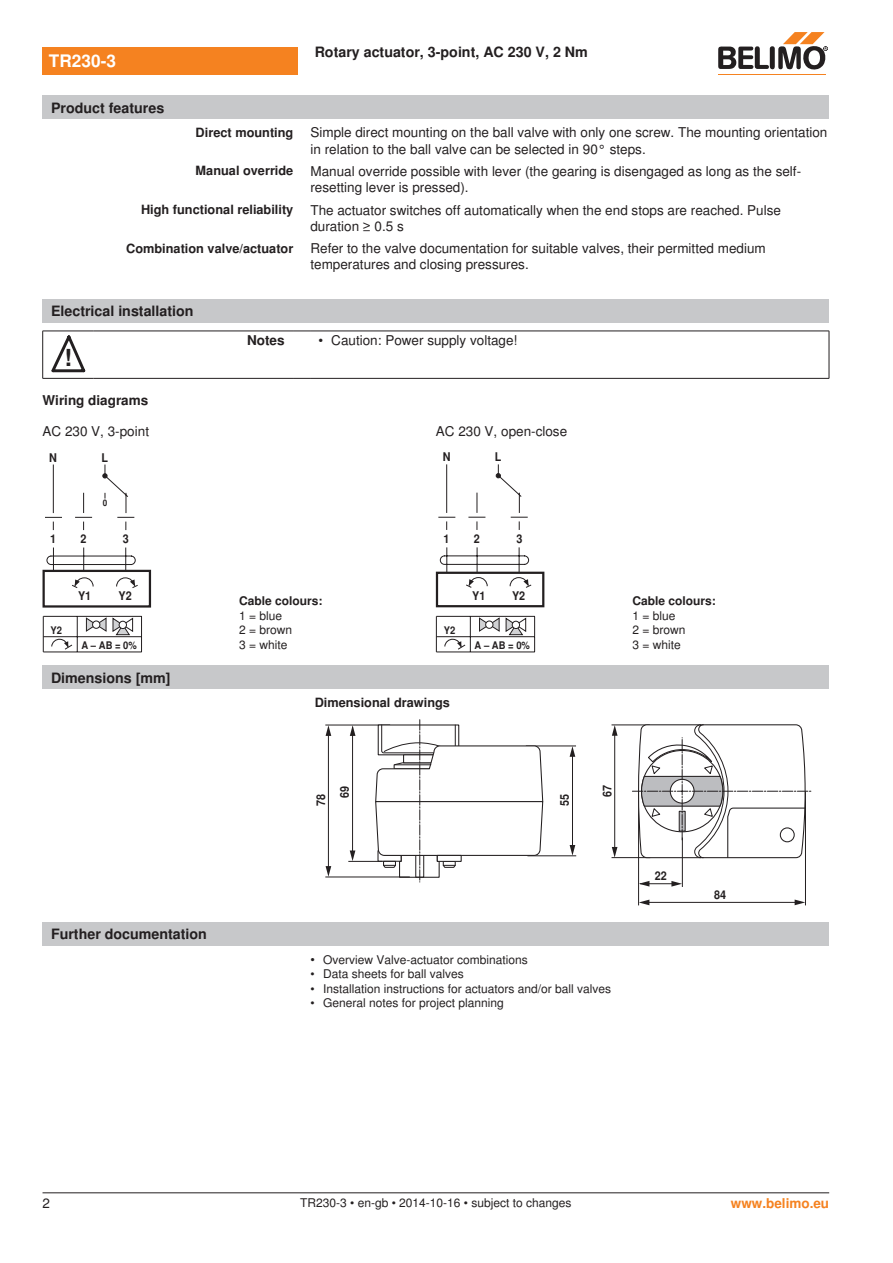
<style>
.page{position:relative;width:893px;height:1263px;background:#fff}
.page>*{position:absolute;margin:0;border:0;box-sizing:border-box;transform-origin:0 0}
.t1{font:700 23.55px "Nimbus Sans BEL";color:#231f20}
.t2{font:700 17.25px "Nimbus Sans BEL";color:#fff}
.t3{font:700 14.25px "Nimbus Sans BEL";color:#231f20}
.Bulletpoints{font:13.5px/16.2px "Nimbus Sans BEL";color:#231f20}
.Anschluss_Schema_Bas{font:13.5px "Nimbus Sans BEL";color:#231f20}
.Tabellenkopf_rechtsb{font:700 13.5px "Nimbus Sans BEL";color:#231f20}
.Rechtsbündig_Footer{font:700 13.5px "Nimbus Sans BEL";color:#f58220}
.Rechtsbündig{font:700 12.75px "Nimbus Sans BEL";color:#231f20}
.Bulletpoints-2{font:12px "Nimbus Sans BEL";color:#231f20}
.Footer_EU_center{font:12px "Nimbus Sans BEL";color:#231f20}
.Legende{font:12px/14.4px "Nimbus Sans BEL";color:#231f20}
.t4{font:700 12px "Nimbus Sans BEL";color:#231f20;scale:.9 1}
.Legende-2{font:700 12px "Nimbus Sans BEL";color:#231f20}
.t5{font:700 10.5px "Nimbus Sans BEL";color:#231f20;scale:.9 1}
.t6{font:700 9px "Nimbus Sans BEL";color:#231f20;scale:.9 1}
.s1{font-size:12.75px}
</style>
<div class="page">
<div style="left:43px;top:299px;width:786px;height:23px;background:#c7c8ca"></div>
<hr style="left:42px;top:331px;width:1px;height:47px;background:#231f20">
<hr style="left:829px;top:331px;width:1px;height:47px;background:#231f20">
<hr style="left:43px;top:331px;width:51px;height:1px;background:#231f20">
<hr style="left:94px;top:331px;width:199px;height:1px;background:#231f20">
<svg style="left:293px;top:331px;width:17px;height:1px"></svg>
<hr style="left:310px;top:331px;width:519px;height:1px;background:#231f20">
<hr style="left:43px;top:378px;width:51px;height:1px;background:#231f20">
<hr style="left:94px;top:378px;width:199px;height:1px;background:#231f20">
<svg style="left:293px;top:378px;width:17px;height:1px"></svg>
<hr style="left:310px;top:378px;width:519px;height:1px;background:#231f20">
<svg style="left:51px;top:335px;width:34px;height:38px"></svg>
<svg style="left:44px;top:464px;width:92px;height:106px"></svg>
<div style="left:43px;top:570px;width:108px;height:38px;border:2px solid #231f20"></div>
<svg style="left:116px;top:578px;width:22px;height:10px"></svg>
<svg style="left:72px;top:578px;width:21px;height:10px"></svg>
<hr style="left:43px;top:652px;width:34px;height:1px;background:#231f20">
<hr style="left:77px;top:652px;width:65px;height:1px;background:#231f20">
<svg style="left:44px;top:616px;width:98px;height:36px"></svg>
<div style="left:93px;top:621px;width:7px;height:7px;background:#fff;border-radius:50%"></div>
<div style="left:92px;top:621px;width:8px;height:8px;border:1px solid #231f20;border-radius:50%"></div>
<hr style="left:43px;top:616px;width:1px;height:36px;background:#231f20">
<hr style="left:436px;top:652px;width:34px;height:1px;background:#231f20">
<hr style="left:470px;top:652px;width:65px;height:1px;background:#231f20">
<svg style="left:437px;top:616px;width:98px;height:36px"></svg>
<div style="left:486px;top:621px;width:7px;height:7px;background:#fff;border-radius:50%"></div>
<div style="left:485px;top:621px;width:8px;height:8px;border:1px solid #231f20;border-radius:50%"></div>
<hr style="left:436px;top:616px;width:1px;height:36px;background:#231f20">
<div style="left:436px;top:572px;width:108px;height:35px;border:2px solid #231f20"></div>
<svg style="left:438px;top:464px;width:94px;height:124px"></svg>
<div style="left:43px;top:666px;width:786px;height:23px;background:#c7c8ca"></div>
<hr style="left:352px;top:727px;width:1px;height:130px;background:#231f20">
<svg style="left:350px;top:726px;width:5px;height:10px"></svg>
<svg style="left:350px;top:850px;width:5px;height:11px"></svg>
<hr style="left:328px;top:730px;width:1px;height:142px;background:#231f20">
<svg style="left:326px;top:726px;width:5px;height:10px"></svg>
<svg style="left:326px;top:866px;width:5px;height:11px"></svg>
<hr style="left:572px;top:751px;width:1px;height:98px;background:#231f20">
<svg style="left:570px;top:747px;width:5px;height:10px"></svg>
<svg style="left:570px;top:845px;width:5px;height:10px"></svg>
<hr style="left:527px;top:855px;width:49px;height:1px;background:#231f20">
<hr style="left:526px;top:746px;width:50px;height:1px;background:#231f20">
<hr style="left:325px;top:725px;width:65px;height:1px;background:#231f20">
<hr style="left:348px;top:861px;width:34px;height:1px;background:#231f20">
<hr style="left:325px;top:877px;width:85px;height:1px;background:#231f20">
<svg style="left:375px;top:720px;width:169px;height:162px"></svg>
<hr style="left:395px;top:764px;width:36px;height:1px;background:#231f20">
<div style="left:437px;top:855px;width:25px;height:7px;background:#fff;border:1px solid #231f20"></div>
<hr style="left:640px;top:883px;width:38px;height:1px;background:#231f20">
<svg style="left:639px;top:881px;width:10px;height:5px"></svg>
<svg style="left:671px;top:881px;width:11px;height:6px"></svg>
<hr style="left:644px;top:902px;width:156px;height:1px;background:#231f20">
<svg style="left:639px;top:899px;width:10px;height:6px"></svg>
<svg style="left:795px;top:899px;width:10px;height:6px"></svg>
<hr style="left:805px;top:791px;width:1px;height:114px;background:#231f20">
<hr style="left:638px;top:791px;width:1px;height:114px;background:#231f20">
<hr style="left:614px;top:732px;width:1px;height:117px;background:#231f20">
<svg style="left:612px;top:726px;width:6px;height:10px"></svg>
<svg style="left:612px;top:847px;width:5px;height:10px"></svg>
<hr style="left:611px;top:857px;width:39px;height:1px;background:#231f20">
<hr style="left:611px;top:725px;width:39px;height:1px;background:#231f20">
<svg style="left:632px;top:724px;width:179px;height:135px"></svg>
<hr style="left:682px;top:837px;width:1px;height:50px;background:#231f20">
<div style="left:43px;top:922px;width:786px;height:24px;background:#c7c8ca"></div>
<div style="left:43px;top:47px;width:255px;height:27px;background:#f58220"></div>
<hr style="left:718px;top:74px;width:107px;height:1px;background:#f58220">
<svg style="left:718px;top:32px;width:110px;height:38px"></svg>
<div style="left:43px;top:96px;width:786px;height:23px;background:#c7c8ca"></div>
<hr style="left:43px;top:1192px;width:786px;height:1px;background:#231f20">
<p class="t2" style="left:49px;top:51px;width:69px">TR230-3</p>
<p class="t3" style="left:51px;top:99px;width:115px">Product features</p>
<p class="t3" style="left:315px;top:44px;width:275px">Rotary actuator, 3-point, AC 230 V, 2 Nm</p>
<p class="Rechtsbündig" style="left:196px;top:125px;width:99px">Direct mounting</p>
<p class="Bulletpoints" style="left:310px;top:125px;width:518px">Simple direct mounting on the ball valve with only one screw. The mounting orientation in relation to the ball valve can be selected in 90° steps.</p>
<p class="Rechtsbündig" style="left:196px;top:163px;width:99px">Manual override</p>
<p class="Bulletpoints" style="left:310px;top:163px;width:492px">Manual override possible with lever (the gearing is disengaged as long as the self&shy;resetting lever is pressed).</p>
<p class="Rechtsbündig" style="left:141px;top:202px;width:154px">High functional reliability</p>
<p class="Bulletpoints" style="left:310px;top:202px;width:472px">The actuator switches off automatically when the end stops are reached. Pulse duration ≥ 0.5 s</p>
<p class="Rechtsbündig" style="left:126px;top:241px;width:169px">Combination valve/actuator</p>
<p class="Bulletpoints" style="left:310px;top:241px;width:457px">Refer to the valve documentation for suitable valves, their permitted medium temperatures and closing pressures.</p>
<p class="t3" style="left:51px;top:302px;width:144px">Electrical installation</p>
<p class="t1" style="left:64px;top:344px;width:9px">!</p>
<p class="Tabellenkopf_rechtsb" style="left:247px;top:332px;width:39px">Notes</p>
<p class="Bulletpoints" style="left:319px;top:333px;width:200px">• Caution: Power supply voltage!</p>
<p class="Tabellenkopf_rechtsb" style="left:43px;top:392px;width:107px">Wiring diagrams</p>
<p class="Anschluss_Schema_Bas" style="left:43px;top:424px;width:108px">AC 230 V, 3-point</p>
<p class="Anschluss_Schema_Bas" style="left:436px;top:424px;width:133px">AC 230 V, open-close</p>
<p class="t4" style="left:49px;top:450px;width:10px">N</p>
<p class="t4" style="left:101px;top:450px;width:9px">L</p>
<p class="t4" style="left:443px;top:450px;width:10px">N</p>
<p class="t4" style="left:495px;top:450px;width:9px">L</p>
<p class="t6" style="left:103px;top:498px;width:7px">0</p>
<p class="t4" style="left:50px;top:532px;width:8px">1</p>
<p class="t4" style="left:81px;top:532px;width:8px">2</p>
<p class="t4" style="left:123px;top:532px;width:8px">3</p>
<p class="t5" style="left:51px;top:623px;width:14px">Y2</p>
<p class="t4" style="left:78px;top:588px;width:16px">Y1</p>
<p class="t4" style="left:119px;top:588px;width:16px">Y2</p>
<p class="t5" style="left:82px;top:639px;width:63px">A – AB = 0%</p>
<p class="t3" style="left:51px;top:669px;width:121px">Dimensions [mm]</p>
<p class="t3" style="left:51px;top:926px;width:157px">Further documentation</p>
<p class="Legende-2" style="left:239px;top:594px;width:85px">Cable colours:</p>
<p class="Legende" style="left:239px;top:609px;width:55px">1 = blue<br>2 = brown<br>3 = white</p>
<p class="t4" style="left:443px;top:532px;width:8px">1</p>
<p class="t4" style="left:474px;top:532px;width:8px">2</p>
<p class="t4" style="left:516px;top:531px;width:8px">3</p>
<p class="t5" style="left:444px;top:623px;width:14px">Y2</p>
<p class="t4" style="left:472px;top:588px;width:16px">Y1</p>
<p class="t4" style="left:512px;top:588px;width:16px">Y2</p>
<p class="t5" style="left:475px;top:639px;width:63px">A – AB = 0%</p>
<p class="Rechtsbündig" style="left:315px;top:695px;width:137px">Dimensional drawings</p>
<p class="Legende-2" style="left:632px;top:594px;width:85px">Cable colours:</p>
<p class="Legende" style="left:632px;top:609px;width:55px">1 = blue<br>2 = brown<br>3 = white</p>
<p class="t4" style="left:337px;top:798px;width:15px;rotate:-90deg">69</p>
<p class="t4" style="left:314px;top:806px;width:15px;rotate:-90deg">78</p>
<p class="t4" style="left:557px;top:806px;width:15px;rotate:-90deg">55</p>
<p class="t4" style="left:600px;top:797px;width:15px;rotate:-90deg">67</p>
<p class="Bulletpoints-2" style="left:310px;top:952px;width:219px"><span class="s1">•</span> Overview Valve-actuator combinations</p>
<p class="Bulletpoints-2" style="left:310px;top:967px;width:155px">• Data sheets for ball valves</p>
<p class="Bulletpoints-2" style="left:310px;top:981px;width:302px">• Installation instructions for actuators and/or ball valves</p>
<p class="Bulletpoints-2" style="left:310px;top:996px;width:195px">• General notes for project planning</p>
<p class="t4" style="left:655px;top:869px;width:15px">22</p>
<p class="t4" style="left:714px;top:887px;width:15px">84</p>
<p class="Bulletpoints" style="left:43px;top:1196px;width:9px">2</p>
<p class="Footer_EU_center" style="left:300px;top:1196px;width:273px">TR230-3 • en-gb • 2014-10-16 • subject to changes</p>
<p class="Rechtsbündig_Footer" style="left:731px;top:1195px;width:100px">www.belimo.eu</p>
</div>
